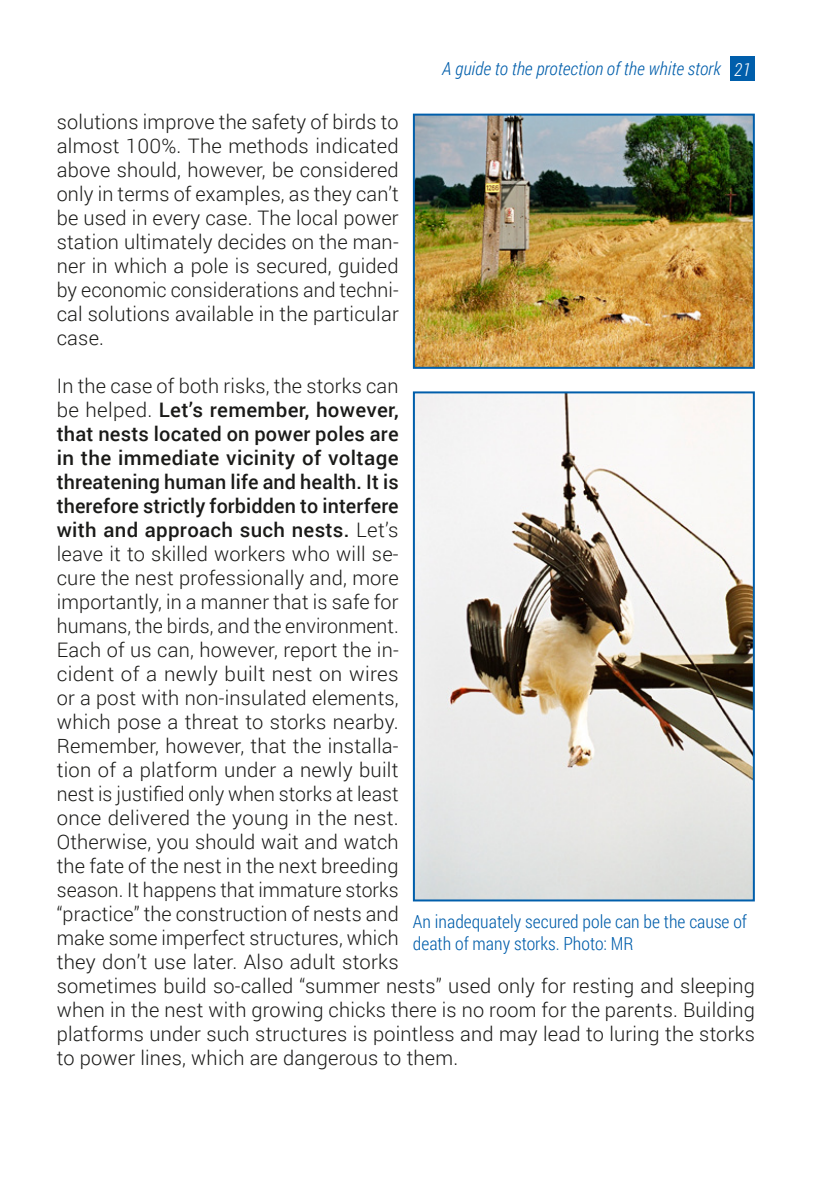
<style>
.page{position:relative;width:840px;height:1191px;background:#fff}
.page>*{position:absolute;margin:0;border:0;box-sizing:border-box;transform-origin:0 0}
.t1{font:300 20px/24px "Roboto";letter-spacing:.01em;color:#1a1a18;text-align:justify}
.t2{font:300 18px/21.6px "Roboto Condensed";color:#005eab}
.t3{font:italic 300 18px "Roboto Condensed";color:#005eab}
.s1{color:#fff}
.s2{font-weight:500}
</style>
<div class="page">
<div style="left:730px;top:57px;width:24px;height:24px;background:#005eab"></div>
<img style="left:415px;top:394px;width:336px;height:504px">
<div style="left:412px;top:391px;width:342px;height:510px;border:2px solid #005eab"></div>
<img style="left:415px;top:117px;width:336px;height:249px">
<div style="left:412px;top:114px;width:342px;height:255px;border:2px solid #005eab"></div>
<p class="t3" style="left:442px;top:56px;width:310px">A guide to the protection of the white stork <span class="s1">21</span></p>
<p class="t1" style="left:57px;top:109px;width:343px">solutions improve the safety of birds to almost 100%. The methods indicated above should, however, be considered only in terms of examples, as they can’t be used in every case. The local power station ultimately decides on the man&shy;ner in which a pole is secured, guided by economic considerations and techni&shy;cal solutions available in the particular case.</p>
<p class="t1" style="left:57px;top:373px;width:699px;text-align:left">In the case of both risks, the storks can<br>be helped. <span class="s2">Let’s remember, however,<br>that nests located on power poles are<br>in the immediate vicinity of voltage<br>threatening human life and health. It is<br>therefore strictly forbidden to interfere<br>with and approach such nests.</span> Let’s<br>leave it to skilled workers who will se-<br>cure the nest professionally and, more<br>importantly, in a manner that is safe for<br>humans, the birds, and the environment.<br>Each of us can, however, report the in-<br>cident of a newly built nest on wires<br>or a post with non-insulated elements,<br>which pose a threat to storks nearby.<br>Remember, however, that the installa-<br>tion of a platform under a newly built<br>nest is justified only when storks at least<br>once delivered the young in the nest.<br>Otherwise, you should wait and watch<br>the fate of the nest in the next breeding<br>season. It happens that immature storks<br>“practice” the construction of nests and<br>make some imperfect structures, which<br>they don’t use later. Also adult storks<br>sometimes build so-called “summer nests” used only for resting and sleeping when in the nest with growing chicks there is no room for the parents. Building platforms under such structures is pointless and may lead to luring the storks to power lines, which are dangerous to them.</p>
<p class="t2" style="left:412px;top:910px;width:335px">An inadequately secured pole can be the cause of death of many storks. Photo: MR</p>
</div>
